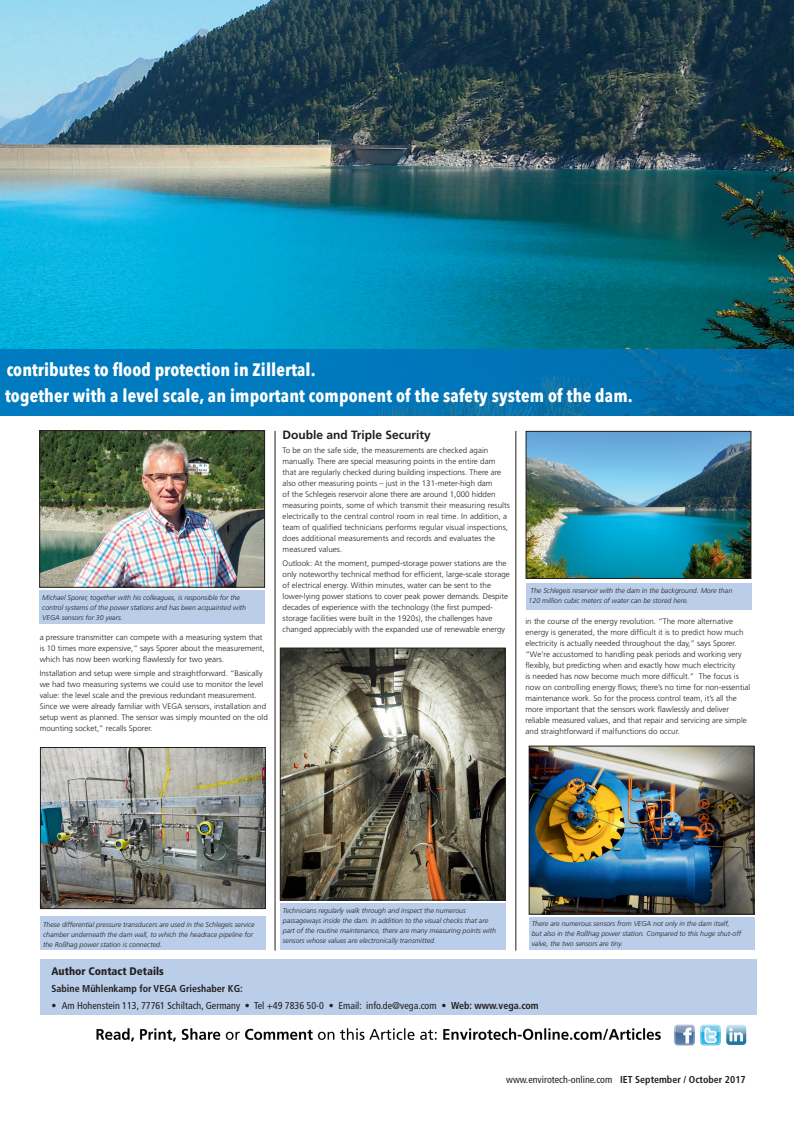
<style>
.page{position:relative;width:794px;height:1134px;background:#fff}
.page>*{position:absolute;margin:0;border:0;box-sizing:border-box;transform-origin:0 0}
.t1{font:700 18px/26px "Avenir Next Condensed";letter-spacing:.01em;color:#fff}
.t2{font:700 12px "Frutiger";color:#231f20}
.t3{font:900 condensed 11px "Frutiger";color:#231f20}
.t4{font:condensed 10px "Frutiger";color:#231f20}
.t5{font:700 condensed 10px "Frutiger";color:#231f20}
.t6{font:300 8px/11px "Frutiger";color:#231f20}
.t7{font:italic 300 7px/10px "Frutiger";color:#231f20}
.s1{font-weight:700}
</style>
<div class="page">
<img style="left:96px;top:1024px;width:651px;height:22px">
<div style="left:40px;top:960px;width:716px;height:55px;background:#bacde9"></div>
<hr style="left:275px;top:431px;width:1px;height:520px;background:#231f20">
<hr style="left:515px;top:431px;width:1px;height:520px;background:#231f20">
<img style="left:0;top:0;width:794px;height:349px">
<svg style="left:0;top:349px;width:794px;height:67px;background:#0175b6"></svg>
<img style="left:42px;top:749px;width:221px;height:158px">
<div style="left:40px;top:747px;width:225px;height:162px;border:1px solid #231f20"></div>
<div style="left:40px;top:917px;width:225px;height:33px;background:#bacde9"></div>
<img style="left:41px;top:432px;width:222px;height:153px">
<div style="left:39px;top:430px;width:226px;height:157px;border:1px solid #231f20"></div>
<div style="left:39px;top:590px;width:226px;height:34px;background:#bacde9"></div>
<img style="left:282px;top:650px;width:221px;height:248px">
<div style="left:280px;top:648px;width:225px;height:252px;border:1px solid #231f20"></div>
<div style="left:280px;top:903px;width:225px;height:47px;background:#bacde9"></div>
<img style="left:528px;top:433px;width:221px;height:144px">
<div style="left:526px;top:431px;width:225px;height:148px;border:1px solid #231f20"></div>
<div style="left:526px;top:583px;width:225px;height:26px;background:#bacde9"></div>
<img style="left:531px;top:748px;width:221px;height:164px">
<div style="left:529px;top:746px;width:225px;height:168px;border:1px solid #231f20"></div>
<div style="left:529px;top:917px;width:225px;height:33px;background:#bacde9"></div>
<h1 class="t1" style="left:5px;top:356px;width:629px">contributes to flood protection in Zillertal.<br>together with a level scale, an important component of the safety system of the dam.</h1>
<p class="t7" style="left:42px;top:593px;width:205px">Michael Sporer, together with his colleagues, is responsible for the control systems of the power stations and has been acquainted with<br>VEGA sensors for 30 years.</p>
<p class="t6" style="left:40px;top:632px;width:226px">a pressure transmitter can compete with a measuring system that is 10 times more expensive,” says Sporer about the measurement, which has now been working flawlessly for two years.</p>
<p class="t6" style="left:40px;top:667px;width:230px">Installation and setup were simple and straightforward. “Basically we had two measuring systems we could use to monitor the level value: the level scale and the previous redundant measurement.<br>Since we were already familiar with VEGA sensors, installation and setup went as planned. The sensor was simply mounted on the old mounting socket,” recalls Sporer.</p>
<h2 class="t2" style="left:283px;top:428px;width:150px">Double and Triple Security</h2>
<p class="t6" style="left:283px;top:445px;width:229px">To be on the safe side, the measurements are checked again manually. There are special measuring points in the entire dam that are regularly checked during building inspections. There are also other measuring points – just in the 131-meter-high dam<br>of the Schlegeis reservoir alone there are around 1,000 hidden measuring points, some of which transmit their measuring results electrically to the central control room in real time. In addition, a team of qualified technicians performs regular visual inspections, does additional measurements and records and evaluates the measured values.</p>
<p class="t6" style="left:283px;top:557px;width:229px">Outlook: At the moment, pumped-storage power stations are the only noteworthy technical method for efficient, large-scale storage of electrical energy. Within minutes, water can be sent to the lower-lying power stations to cover peak power demands. Despite decades of experience with the technology (the first pumped&shy;storage facilities were built in the 1920s), the challenges have changed appreciably with the expanded use of renewable energy</p>
<p class="t7" style="left:528px;top:585px;width:205px">The Schlegeis reservoir with the dam in the background. More than<br>120 million cubic meters of water can be stored here.</p>
<p class="t6" style="left:525px;top:616px;width:226px">in the course of the energy revolution. “The more alternative energy is generated, the more difficult it is to predict how much electricity is actually needed throughout the day,” says Sporer. “We’re accustomed to handling peak periods and working very flexibly, but predicting when and exactly how much electricity<br>is needed has now become much more difficult.” The focus is now on controlling energy flows; there’s no time for non-essential maintenance work. So for the process control team, it’s all the more important that the sensors work flawlessly and deliver reliable measured values, and that repair and servicing are simple and straightforward if malfunctions do occur.</p>
<p class="t7" style="left:43px;top:919px;width:213px">These differential pressure transducers are used in the Schlegeis service chamber underneath the dam wall, to which the headrace pipeline for the Roßhag power station is connected.</p>
<p class="t7" style="left:283px;top:905px;width:215px">Technicians regularly walk through and inspect the numerous passageways inside the dam. In addition to the visual checks that are part of the routine maintenance, there are many measuring points with sensors whose values are electronically transmitted.</p>
<p class="t7" style="left:532px;top:918px;width:211px">There are numerous sensors from VEGA not only in the dam itself, but also in the Roßhag power station. Compared to this huge shut-off valve, the two sensors are tiny.</p>
<h3 class="t3" style="left:51px;top:964px;width:114px">Author Contact Details</h3>
<p class="t5" style="left:51px;top:983px;width:193px">Sabine Mühlenkamp for VEGA Grieshaber KG:</p>
<p class="t4" style="left:51px;top:1000px;width:489px"><span class="s1">•</span> Am Hohenstein 113, 77761 Schiltach, Germany • Tel +49 7836 50-0 • Email: info.de@vega.com • <span class="s1">Web: www.vega.com</span></p>
<p class="t4" style="left:506px;top:1074px;width:241px">www.envirotech-online.com <span class="s1">IET September / October 2017</span></p>
</div>
